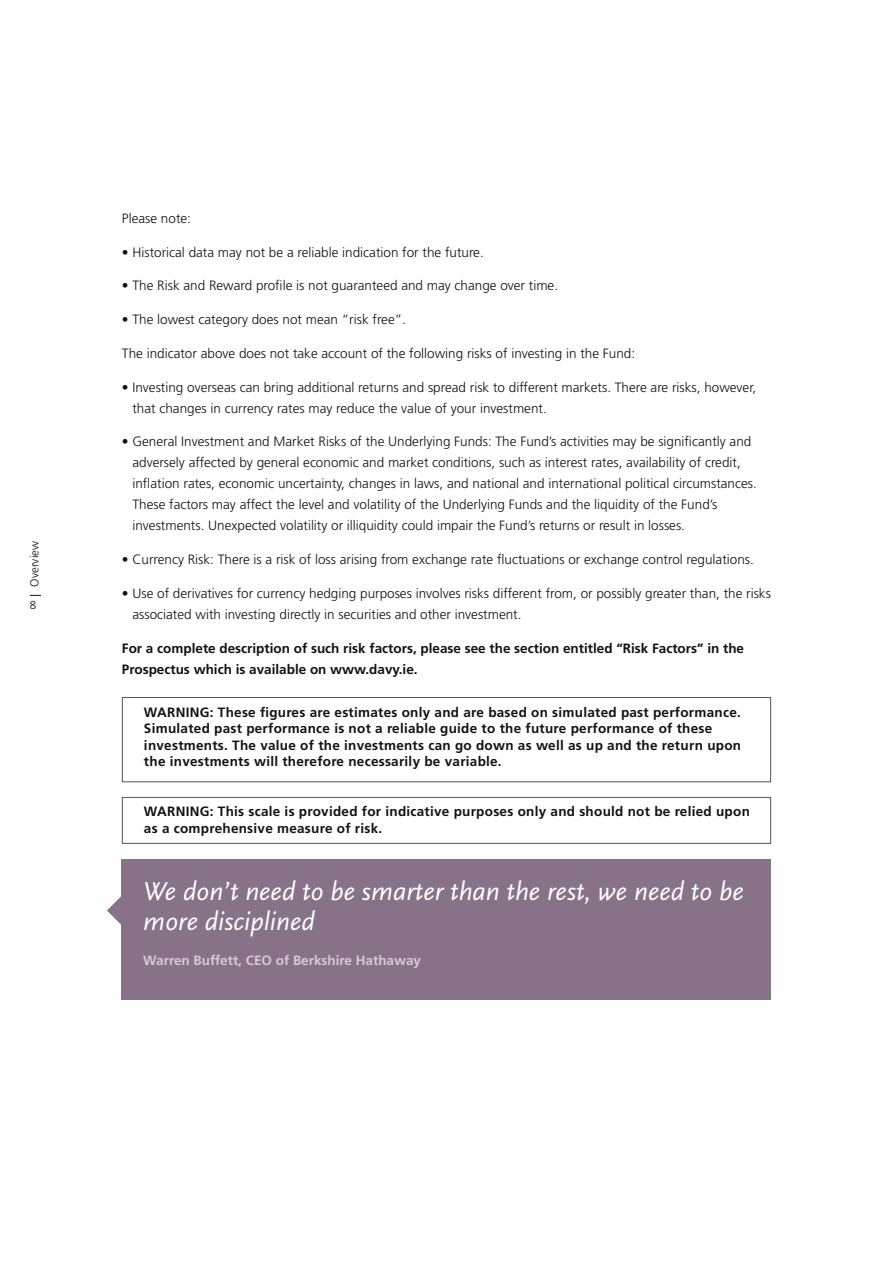
<style>
.page{position:relative;width:893px;height:1263px;background:#fff}
.page>*{position:absolute;margin:0;border:0;box-sizing:border-box;transform-origin:0 0}
.t1{font:italic 27px/30px "Scala Sans OT";color:#fff}
.t2{font:300 13.5px/21px "Frutiger LT Std";color:#121212}
.t3{font:700 13.5px/16.5px "Frutiger LT Std";letter-spacing:.02em;color:#121212}
.t4{font:700 13.5px/21px "Frutiger LT Std";color:#121212}
.t5{font:700 13.5px "Frutiger LT Std";color:#d5cbd2}
.t6{font:300 11.55px "Frutiger LT Std";color:#121212}
</style>
<div class="page">
<div style="left:122px;top:697px;width:649px;height:85px;border:1px solid #56584f"></div>
<div style="left:122px;top:797px;width:649px;height:47px;border:1px solid #56584f"></div>
<div style="left:122px;top:859px;width:649px;height:141px;background:#887287"></div>
<svg style="left:107px;top:895px;width:15px;height:30px"></svg>
<p class="t6" style="left:28px;top:587px;width:47px;rotate:-90deg">Overview</p>
<p class="t6" style="left:30px;top:599px;width:8px">8</p>
<p class="t2" style="left:122px;top:208px;width:71px">Please note:</p>
<p class="t2" style="left:122px;top:242px;width:363px">• Historical data may not be a reliable indication for the future.</p>
<p class="t2" style="left:122px;top:275px;width:438px">• The Risk and Reward profile is not guaranteed and may change over time.</p>
<p class="t2" style="left:122px;top:309px;width:286px">• The lowest category does not mean “risk free”.</p>
<p class="t2" style="left:122px;top:343px;width:515px">The indicator above does not take account of the following risks of investing in the Fund:</p>
<p class="t2" style="left:132px;top:377px;width:625px;text-indent:-11px">• Investing overseas can bring additional returns and spread risk to different markets. There are risks, however, that changes in currency rates may reduce the value of your investment.</p>
<p class="t2" style="left:132px;top:431px;width:626px;text-indent:-11px">• General Investment and Market Risks of the Underlying Funds: The Fund’s activities may be significantly and adversely affected by general economic and market conditions, such as interest rates, availability of credit, inflation rates, economic uncertainty, changes in laws, and national and international political circumstances.<br>These factors may affect the level and volatility of the Underlying Funds and the liquidity of the Fund’s investments. Unexpected volatility or illiquidity could impair the Fund’s returns or result in losses.</p>
<p class="t2" style="left:122px;top:549px;width:633px">• Currency Risk: There is a risk of loss arising from exchange rate fluctuations or exchange control regulations.</p>
<p class="t2" style="left:132px;top:583px;width:640px;text-indent:-11px">• Use of derivatives for currency hedging purposes involves risks different from, or possibly greater than, the risks associated with investing directly in securities and other investment.</p>
<p class="t4" style="left:122px;top:637px;width:624px">For a complete description of such risk factors, please see the section entitled “Risk Factors” in the<br>Prospectus which is available on www.davy.ie.</p>
<p class="t3" style="left:144px;top:704px;width:599px">WARNING: These figures are estimates only and are based on simulated past performance.<br>Simulated past performance is not a reliable guide to the future performance of these investments. The value of the investments can go down as well as up and the return upon the investments will therefore necessarily be variable.</p>
<p class="t3" style="left:144px;top:803px;width:607px">WARNING: This scale is provided for indicative purposes only and should not be relied upon as a comprehensive measure of risk.</p>
<h1 class="t1" style="left:143px;top:877px;width:602px">We don’t need to be smarter than the rest, we need to be more disciplined</h1>
<p class="t5" style="left:143px;top:952px;width:279px">Warren Buffett, CEO of Berkshire Hathaway</p>
</div>
